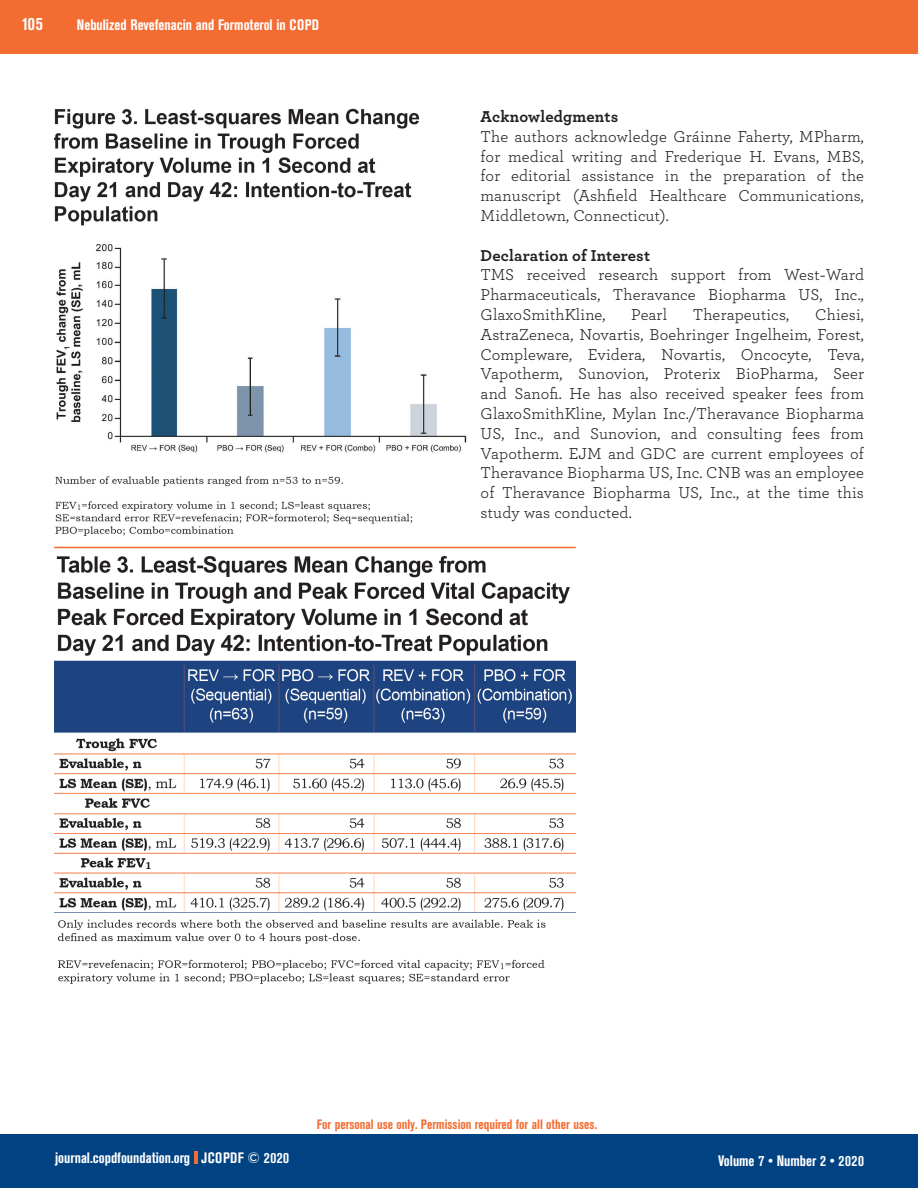
<style>
.page{position:relative;width:918px;height:1188px;background:#fff}
.page>*{position:absolute;margin:0;border:0;box-sizing:border-box;transform-origin:0 0}
.t1{font:700 condensed 18px "Akzidenz Grotesk BE";color:#fff}
.t2{font:16.5px/19.8px "Breathe";letter-spacing:.01em;color:#231f20;text-align:justify}
.t3{font:700 16.5px "Breathe";letter-spacing:.01em;color:#231f20}
.t4{font:700 condensed 15px "Akzidenz Grotesk BE";color:#fff}
.t5{font:700 condensed 13.5px "Akzidenz Grotesk BE";color:#f36c32}
.s1{font-weight:700}
.s2{font-family:"Bookman Old Style";font-size:15px}
</style>
<div class="page">
<div style="left:0;top:1134px;width:918px;height:54px;background:#004282"></div>
<div style="left:0;top:0;width:918px;height:54px;background:#f36c32"></div>
<svg style="left:194px;top:1152px;width:3px;height:12px"></svg>
<hr style="left:54px;top:547px;width:522px;height:1px;background:#f36c32">
<img style="left:54px;top:109px;width:413px;height:427px">
<img style="left:54px;top:556px;width:522px;height:428px">
<p class="t1" style="left:22px;top:13px;width:23px">105</p>
<p class="t4" style="left:77px;top:16px;width:244px">Nebulized Revefenacin and Formoterol in COPD</p>
<p class="t3" style="left:481px;top:104px;width:139px">Acknowledgments</p>
<p class="t2" style="left:481px;top:126px;width:385px">The authors acknowledge Gráinne Faherty, MPharm, for medical writing and Frederique H. Evans, MBS, for editorial assistance in the preparation of the manuscript (Ashfield Healthcare Communications, Middletown, Connecticut).</p>
<p class="t2" style="left:481px;top:244px;width:385px;text-align:left"><span class="s1">Declaration of Interest<br></span>TMS received research support from West<span class="s2">-</span>Ward Pharmaceuticals, Theravance Biopharma US, Inc., GlaxoSmithKline,</p>
<p class="t2" style="left:481px;top:304px;width:385px;text-indent:334px">Chiesi, AstraZeneca, Novartis, Boehringer Ingelheim, Forest, Compleware, Evidera, Novartis, Oncocyte, Teva, Vapotherm, Sunovion, Proterix BioPharma, Seer and Sanofi. He has also received speaker fees from GlaxoSmithKline, Mylan Inc./Theravance Biopharma US, Inc., and Sunovion, and consulting fees from Vapotherm. EJM and GDC are current employees of Theravance Biopharma US, Inc. CNB was an employee of Theravance Biopharma US, Inc., at the time this study was conducted.</p>
<p class="t2" style="left:631px;top:304px;width:37px">Pearl</p>
<p class="t2" style="left:693px;top:304px;width:98px">Therapeutics,</p>
<p class="t5" style="left:317px;top:1117px;width:282px">For personal use only. Permission required for all other uses.</p>
<p class="t4" style="left:55px;top:1149px;width:236px">journal.copdfoundation.org JCOPDF © 2020</p>
<p class="t4" style="left:718px;top:1152px;width:147px">Volume 7 • Number 2 • 2020</p>
</div>
